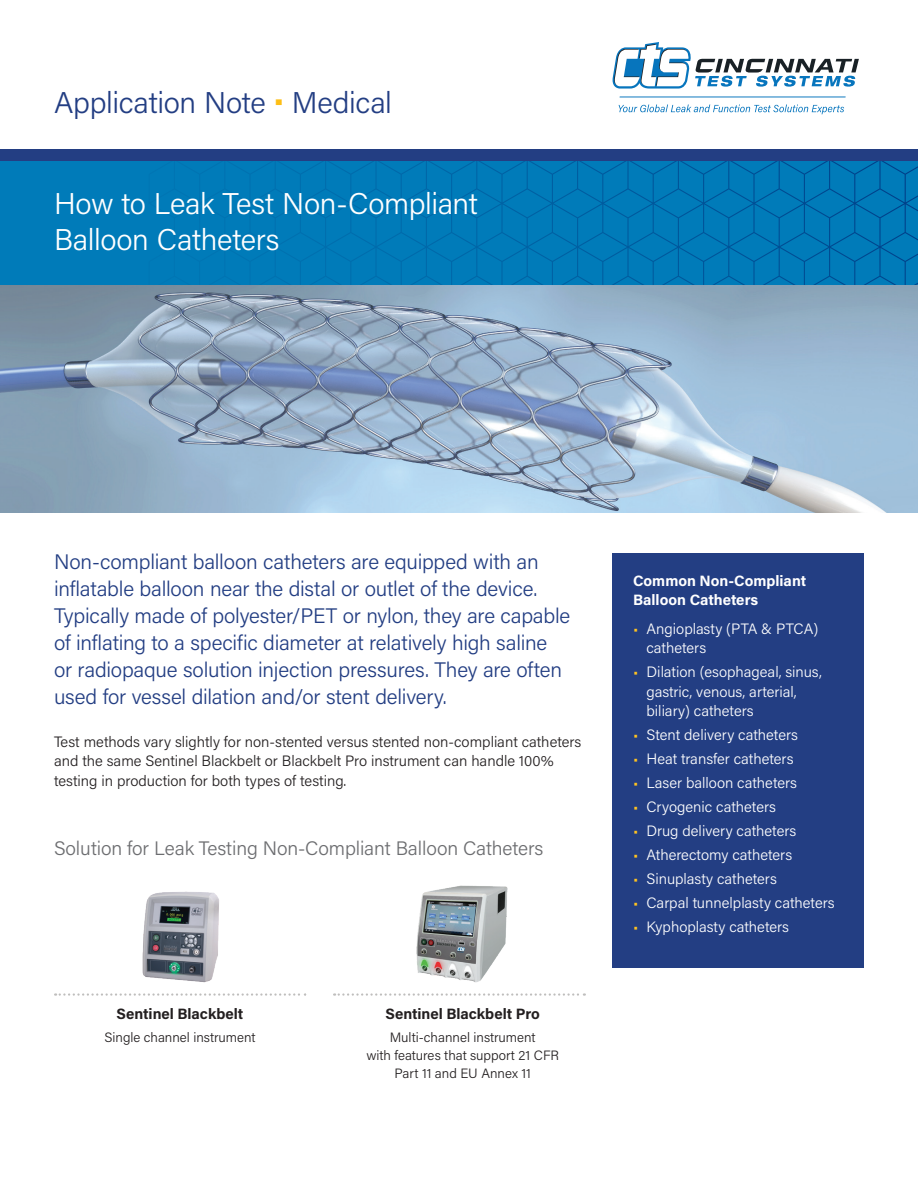
<style>
.page{position:relative;width:918px;height:1188px;background:#fff}
.page>*{position:absolute;margin:0;border:0;box-sizing:border-box;transform-origin:0 0}
.t1{font:300 30px/36px "Acumin Pro";letter-spacing:-.01em;color:#fff}
.t2{font:300 30px "Acumin Pro";letter-spacing:-.01em;color:#233e83}
.t3{font:300 21px/27px "Acumin Pro";letter-spacing:-.01em;color:#233e83}
.t4{font:300 19.5px "Acumin Pro";letter-spacing:-.005em;color:#6c6d70}
.t5{font:300 15px/19.5px "Acumin Pro";color:#fff}
.t6{font:300 15px/19.5px "Acumin Pro";color:#231f20}
.t7{font:700 15px "Acumin Pro";color:#231f20}
.t8{font:700 15px/19.5px "Acumin Pro";color:#fff}
.t9{font:300 13.5px/18px "Acumin Pro";color:#231f20;text-align:center}
.s1{color:#fec221}
</style>
<div class="page">
<div style="left:0;top:159px;width:918px;height:126px;background:#007bb9"></div>
<svg style="left:263px;top:161px;width:655px;height:124px"></svg>
<div style="left:0;top:149px;width:918px;height:12px;background:#233e83"></div>
<svg style="left:619px;top:105px;width:225px;height:9px"></svg>
<svg style="left:612px;top:42px;width:247px;height:47px"></svg>
<hr style="left:620px;top:96px;width:226px;height:1px;background:#0775bd">
<div style="left:612px;top:554px;width:252px;height:414px;background:#233e83"></div>
<img style="left:0;top:285px;width:918px;height:228px">
<svg style="left:55px;top:993px;width:251px;height:3px"></svg>
<svg style="left:334px;top:993px;width:251px;height:3px"></svg>
<img style="left:142px;top:891px;width:77px;height:92px">
<img style="left:416px;top:885px;width:91px;height:97px">
<h1 class="t2" style="left:54px;top:81px;width:340px">Application Note Medical</h1>
<h1 class="t1" style="left:54px;top:184px;width:425px">How to Leak Test Non-Compliant<br>Balloon Catheters</h1>
<p class="t3" style="left:54px;top:547px;width:518px">Non-compliant balloon catheters are equipped with an inflatable balloon near the distal or outlet of the device.<br>Typically made of polyester/PET or nylon, they are capable of inflating to a specific diameter at relatively high saline or radiopaque solution injection pressures. They are often used for vessel dilation and/or stent delivery.</p>
<p class="t6" style="left:54px;top:731px;width:529px">Test methods vary slightly for non-stented versus stented non-compliant catheters and the same Sentinel Blackbelt or Blackbelt Pro instrument can handle 100% testing in production for both types of testing.</p>
<h3 class="t4" style="left:54px;top:834px;width:491px">Solution for Leak Testing Non-Compliant Balloon Catheters</h3>
<p class="t7" style="left:117px;top:1003px;width:128px">Sentinel Blackbelt</p>
<p class="t9" style="left:104px;top:1027px;width:153px">Single channel instrument</p>
<p class="t7" style="left:386px;top:1003px;width:156px">Sentinel Blackbelt Pro</p>
<p class="t9" style="left:366px;top:1027px;width:194px">Multi-channel instrument<br>with features that support 21 CFR<br>Part 11 and EU Annex 11</p>
<p class="t8" style="left:633px;top:570px;width:175px">Common Non-Compliant<br>Balloon Catheters</p>
<p class="t5" style="left:646px;top:618px;width:173px;text-indent:-14px"><span class="s1">•</span> Angioplasty (PTA &amp; PTCA) catheters</p>
<p class="t5" style="left:646px;top:661px;width:177px;text-indent:-14px"><span class="s1">•</span> Dilation (esophageal, sinus, gastric, venous, arterial, biliary) catheters</p>
<p class="t5" style="left:633px;top:724px;width:167px"><span class="s1">•</span> Stent delivery catheters</p>
<p class="t5" style="left:633px;top:748px;width:162px"><span class="s1">•</span> Heat transfer catheters</p>
<p class="t5" style="left:633px;top:772px;width:166px"><span class="s1">•</span> Laser balloon catheters</p>
<p class="t5" style="left:633px;top:796px;width:145px"><span class="s1">•</span> Cryogenic catheters</p>
<p class="t5" style="left:633px;top:820px;width:165px"><span class="s1">•</span> Drug delivery catheters</p>
<p class="t5" style="left:633px;top:844px;width:161px"><span class="s1">•</span> Atherectomy catheters</p>
<p class="t5" style="left:633px;top:868px;width:145px"><span class="s1">•</span> Sinuplasty catheters</p>
<p class="t5" style="left:633px;top:892px;width:203px"><span class="s1">•</span> Carpal tunnelplasty catheters</p>
<p class="t5" style="left:633px;top:916px;width:158px"><span class="s1">•</span> Kyphoplasty catheters</p>
</div>
